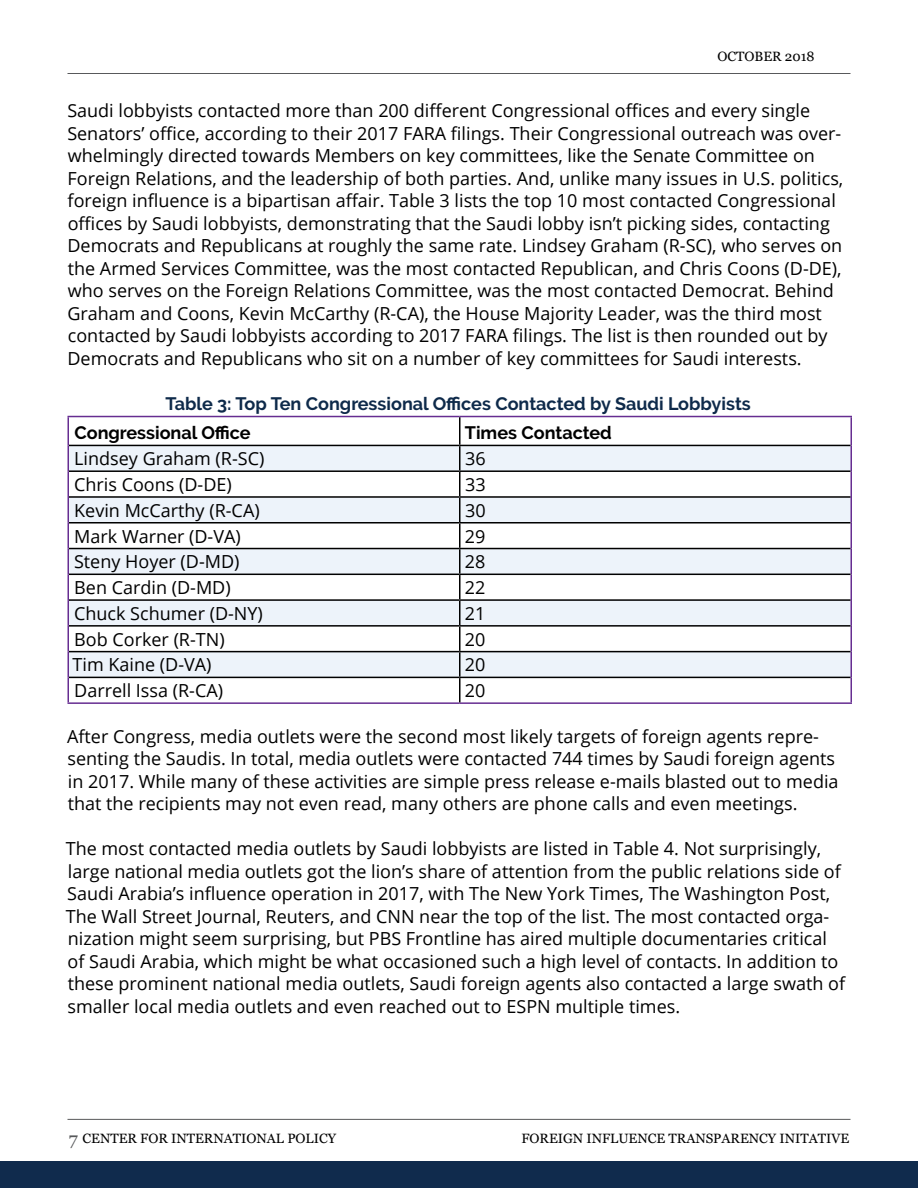
<style>
.page{position:relative;width:918px;height:1188px;background:#fff}
.page>*{position:absolute;margin:0;border:0;box-sizing:border-box;transform-origin:0 0}
.t1{font:18px/22.5px "Open Sans";color:#000}
.t2{font:700 18px "Raleway";color:#0e2a4a}
.t3{font:700 18px "Raleway";color:#000}
.t4{font:13.5px "Georgia";color:#000}
.t5{font:13.5px "Georgia";letter-spacing:.1em;color:#000}
.s1{font-size:18px;color:#58595b}
</style>
<div class="page">
<hr style="left:68px;top:73px;width:782px;height:1px;background:#58595b">
<hr style="left:68px;top:1119px;width:782px;height:1px;background:#58595b">
<svg style="left:69px;top:446px;width:781px;height:231px;fill:#edf3fa"></svg>
<hr style="left:68px;top:416px;width:392px;height:1px;background:#662d91">
<hr style="left:460px;top:416px;width:392px;height:1px;background:#662d91">
<hr style="left:850px;top:417px;width:2px;height:28px;background:#662d91">
<hr style="left:850px;top:445px;width:2px;height:26px;background:#662d91">
<hr style="left:850px;top:471px;width:2px;height:26px;background:#662d91">
<hr style="left:850px;top:497px;width:2px;height:26px;background:#662d91">
<hr style="left:850px;top:523px;width:2px;height:26px;background:#662d91">
<hr style="left:850px;top:549px;width:2px;height:25px;background:#662d91">
<hr style="left:850px;top:574px;width:2px;height:26px;background:#662d91">
<hr style="left:850px;top:600px;width:2px;height:26px;background:#662d91">
<hr style="left:850px;top:626px;width:2px;height:26px;background:#662d91">
<hr style="left:850px;top:652px;width:2px;height:25px;background:#662d91">
<svg style="left:68px;top:417px;width:1px;height:285px"></svg>
<hr style="left:850px;top:677px;width:2px;height:25px;background:#662d91">
<hr style="left:68px;top:702px;width:392px;height:2px;background:#662d91">
<hr style="left:460px;top:702px;width:392px;height:2px;background:#662d91">
<hr style="left:69px;top:445px;width:391px;height:1px;background:#000">
<hr style="left:460px;top:445px;width:390px;height:1px;background:#000">
<hr style="left:69px;top:470px;width:391px;height:2px;background:#000">
<hr style="left:460px;top:470px;width:390px;height:2px;background:#000">
<hr style="left:69px;top:496px;width:391px;height:2px;background:#000">
<hr style="left:460px;top:496px;width:390px;height:2px;background:#000">
<hr style="left:69px;top:522px;width:391px;height:2px;background:#000">
<hr style="left:460px;top:522px;width:390px;height:2px;background:#000">
<hr style="left:69px;top:548px;width:391px;height:1px;background:#000">
<hr style="left:460px;top:548px;width:390px;height:1px;background:#000">
<hr style="left:69px;top:574px;width:391px;height:1px;background:#000">
<hr style="left:460px;top:574px;width:390px;height:1px;background:#000">
<hr style="left:69px;top:599px;width:391px;height:2px;background:#000">
<hr style="left:460px;top:599px;width:390px;height:2px;background:#000">
<hr style="left:69px;top:625px;width:391px;height:2px;background:#000">
<hr style="left:460px;top:625px;width:390px;height:2px;background:#000">
<hr style="left:69px;top:651px;width:391px;height:1px;background:#000">
<hr style="left:460px;top:651px;width:390px;height:1px;background:#000">
<hr style="left:69px;top:677px;width:391px;height:1px;background:#000">
<hr style="left:460px;top:677px;width:390px;height:1px;background:#000">
<svg style="left:459px;top:417px;width:1px;height:285px"></svg>
<div style="left:0;top:1161px;width:918px;height:26px;background:#102b4d"></div>
<div style="left:0;top:1174px;width:918px;height:14px;background:#102b4d"></div>
<p class="t4" style="left:717px;top:49px;width:99px">OCTOBER 2018</p>
<p class="t5" style="left:717px;top:49px;width:133px">SEPTEMBER 2018</p>
<p class="t1" style="left:67px;top:99px;width:778px">Saudi lobbyists contacted more than 200 different Congressional offices and every single Senators’ office, according to their 2017 FARA filings. Their Congressional outreach was over&shy;whelmingly directed towards Members on key committees, like the Senate Committee on Foreign Relations, and the leadership of both parties. And, unlike many issues in U.S. politics, foreign influence is a bipartisan affair. Table 3 lists the top 10 most contacted Congressional offices by Saudi lobbyists, demonstrating that the Saudi lobby isn’t picking sides, contacting Democrats and Republicans at roughly the same rate. Lindsey Graham (R-SC), who serves on the Armed Services Committee, was the most contacted Republican, and Chris Coons (D-DE), who serves on the Foreign Relations Committee, was the most contacted Democrat. Behind Graham and Coons, Kevin McCarthy (R-CA), the House Majority Leader, was the third most contacted by Saudi lobbyists according to 2017 FARA filings. The list is then rounded out by Democrats and Republicans who sit on a number of key committees for Saudi interests.</p>
<p class="t2" style="left:166px;top:393px;width:587px">Table 3: Top Ten Congressional Offices Contacted by Saudi Lobbyists</p>
<p class="t3" style="left:74px;top:423px;width:178px">Congressional Office</p>
<p class="t3" style="left:465px;top:423px;width:149px">Times Contacted</p>
<p class="t1" style="left:74px;top:447px;width:192px">Lindsey Graham (R-SC)</p>
<p class="t1" style="left:465px;top:447px;width:22px">36</p>
<p class="t1" style="left:74px;top:473px;width:159px">Chris Coons (D-DE)</p>
<p class="t1" style="left:465px;top:473px;width:22px">33</p>
<p class="t1" style="left:74px;top:499px;width:187px">Kevin McCarthy (R-CA)</p>
<p class="t1" style="left:465px;top:499px;width:22px">30</p>
<p class="t1" style="left:74px;top:524px;width:168px">Mark Warner (D-VA)</p>
<p class="t1" style="left:465px;top:524px;width:22px">29</p>
<p class="t1" style="left:74px;top:550px;width:167px">Steny Hoyer (D-MD)</p>
<p class="t1" style="left:465px;top:550px;width:22px">28</p>
<p class="t1" style="left:74px;top:576px;width:158px">Ben Cardin (D-MD)</p>
<p class="t1" style="left:465px;top:576px;width:22px">22</p>
<p class="t1" style="left:74px;top:602px;width:190px">Chuck Schumer (D-NY)</p>
<p class="t1" style="left:465px;top:602px;width:22px">21</p>
<p class="t1" style="left:74px;top:627px;width:152px">Bob Corker (R-TN)</p>
<p class="t1" style="left:465px;top:627px;width:22px">20</p>
<p class="t1" style="left:73px;top:653px;width:141px">Tim Kaine (D-VA)</p>
<p class="t1" style="left:465px;top:653px;width:22px">20</p>
<p class="t1" style="left:74px;top:679px;width:150px">Darrell Issa (R-CA)</p>
<p class="t1" style="left:465px;top:679px;width:22px">20</p>
<p class="t1" style="left:67px;top:725px;width:773px">After Congress, media outlets were the second most likely targets of foreign agents repre&shy;senting the Saudis. In total, media outlets were contacted 744 times by Saudi foreign agents in 2017. While many of these activities are simple press release e-mails blasted out to media that the recipients may not even read, many others are phone calls and even meetings.</p>
<p class="t1" style="left:66px;top:837px;width:781px">The most contacted media outlets by Saudi lobbyists are listed in Table 4. Not surprisingly, large national media outlets got the lion’s share of attention from the public relations side of Saudi Arabia’s influence operation in 2017, with The New York Times, The Washington Post, The Wall Street Journal, Reuters, and CNN near the top of the list. The most contacted orga&shy;nization might seem surprising, but PBS Frontline has aired multiple documentaries critical of Saudi Arabia, which might be what occasioned such a high level of contacts. In addition to these prominent national media outlets, Saudi foreign agents also contacted a large swath of smaller local media outlets and even reached out to ESPN multiple times.</p>
<p class="t4" style="left:69px;top:1130px;width:269px"><span class="s1">7</span> CENTER FOR INTERNATIONAL POLICY</p>
<p class="t4" style="left:521px;top:1130px;width:329px">FOREIGN INFLUENCE TRANSPARENCY INITATIVE</p>
<p class="t5" style="left:594px;top:1131px;width:258px">SECURITY ASSISTANCE MONITOR</p>
</div>
